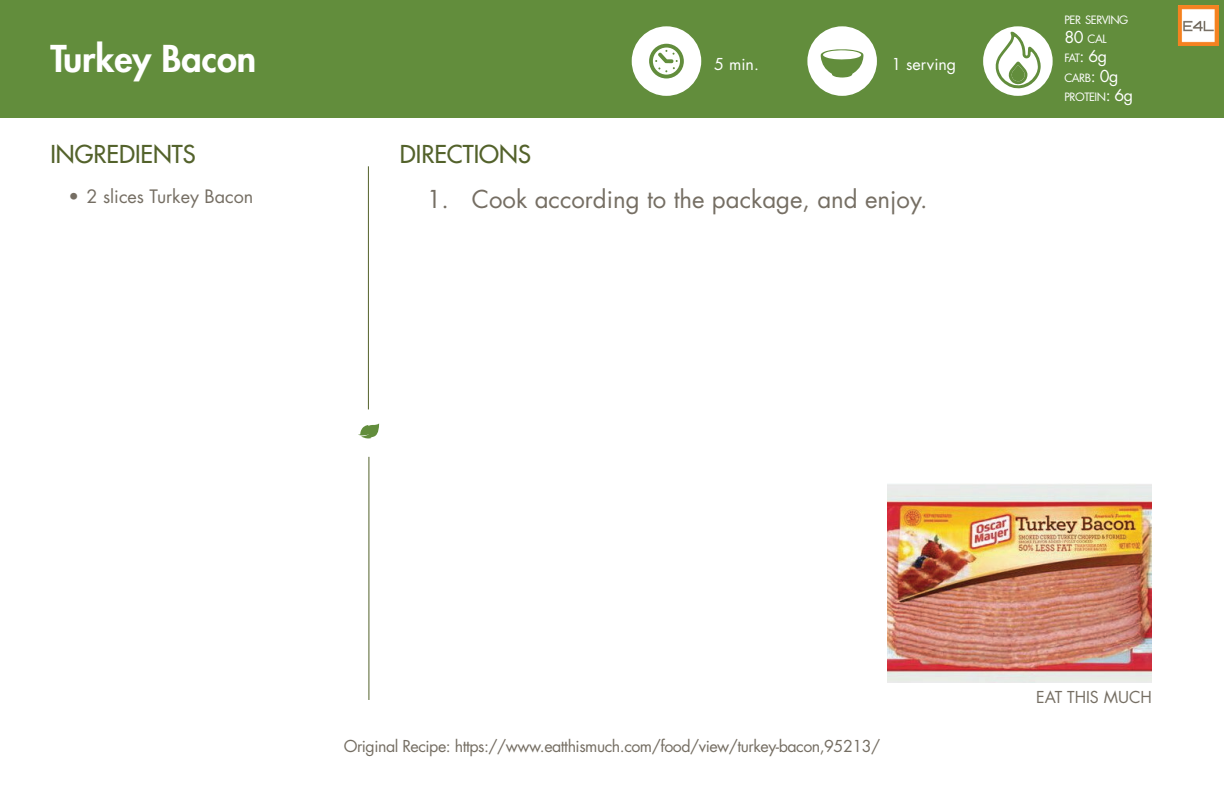
<style>
.page{position:relative;width:1224px;height:792px;background:#fff}
.page>*{position:absolute;margin:0;border:0;box-sizing:border-box;transform-origin:0 0}
.t1{font:800 36px "Futura Std";color:#fff}
.t2{font:24px "Futura Std";color:#756e63}
.t3{font:500 24px "Futura Std";color:#53622b}
.t4{font:18px "Futura Std";color:#756e63}
.t5{font:16px "Futura Std";letter-spacing:-.03em;color:#756e63}
.t6{font:16px "Futura Std";color:#fff}
.t7{font:16px "Futura Std";color:#756e63}
.t8{font:11.2px/19.2px "Futura Std";letter-spacing:-.045em;color:#fff}
.s1{font-size:16px}
</style>
<div class="page">
<div style="left:0;top:0;width:1224px;height:118px;background:#628d3c"></div>
<div style="left:983px;top:26px;width:70px;height:70px;background:#fff;border-radius:50%"></div>
<svg style="left:995px;top:32px;width:46px;height:57px"></svg>
<div style="left:632px;top:26px;width:69px;height:70px;background:#fff;border-radius:50%"></div>
<svg style="left:649px;top:44px;width:35px;height:34px"></svg>
<div style="left:807px;top:26px;width:70px;height:70px;background:#fff;border-radius:50%"></div>
<svg style="left:821px;top:49px;width:43px;height:29px"></svg>
<hr style="left:368px;top:166px;width:1px;height:243px;background:#53622b">
<hr style="left:369px;top:457px;width:1px;height:243px;background:#53622b">
<svg style="left:358px;top:424px;width:21px;height:15px"></svg>
<img style="left:1181px;top:9px;width:34px;height:34px">
<div style="left:1178px;top:6px;width:40px;height:40px;border:2px solid #f58320"></div>
<img style="left:888px;top:484px;width:264px;height:199px">
<h1 class="t1" style="left:50px;top:36px;width:207px">Turkey Bacon</h1>
<h2 class="t3" style="left:50px;top:140px;width:147px">INGREDIENTS</h2>
<h2 class="t3" style="left:400px;top:140px;width:133px">DIRECTIONS</h2>
<p class="t6" style="left:714px;top:54px;width:46px">5 min.</p>
<p class="t6" style="left:891px;top:54px;width:66px">1 serving</p>
<p class="t4" style="left:68px;top:185px;width:186px">• 2 slices Turkey Bacon</p>
<h2 class="t2" style="left:427px;top:184px;width:502px">1. Cook according to the package, and enjoy.</h2>
<p class="t8" style="left:1064px;top:11px;width:70px">PER SERVING<br><span class="s1">80</span> CAL<br>FAT<span class="s1">:</span> <span class="s1">6g<br></span>CARB<span class="s1">: 0g<br></span>PROTEIN<span class="s1">: 6g</span></p>
<p class="t5" style="left:344px;top:736px;width:538px">Original Recipe: https://www.eatthismuch.com/food/view/turkey-bacon,95213/</p>
<p class="t7" style="left:1036px;top:687px;width:117px">EAT THIS MUCH</p>
</div>
